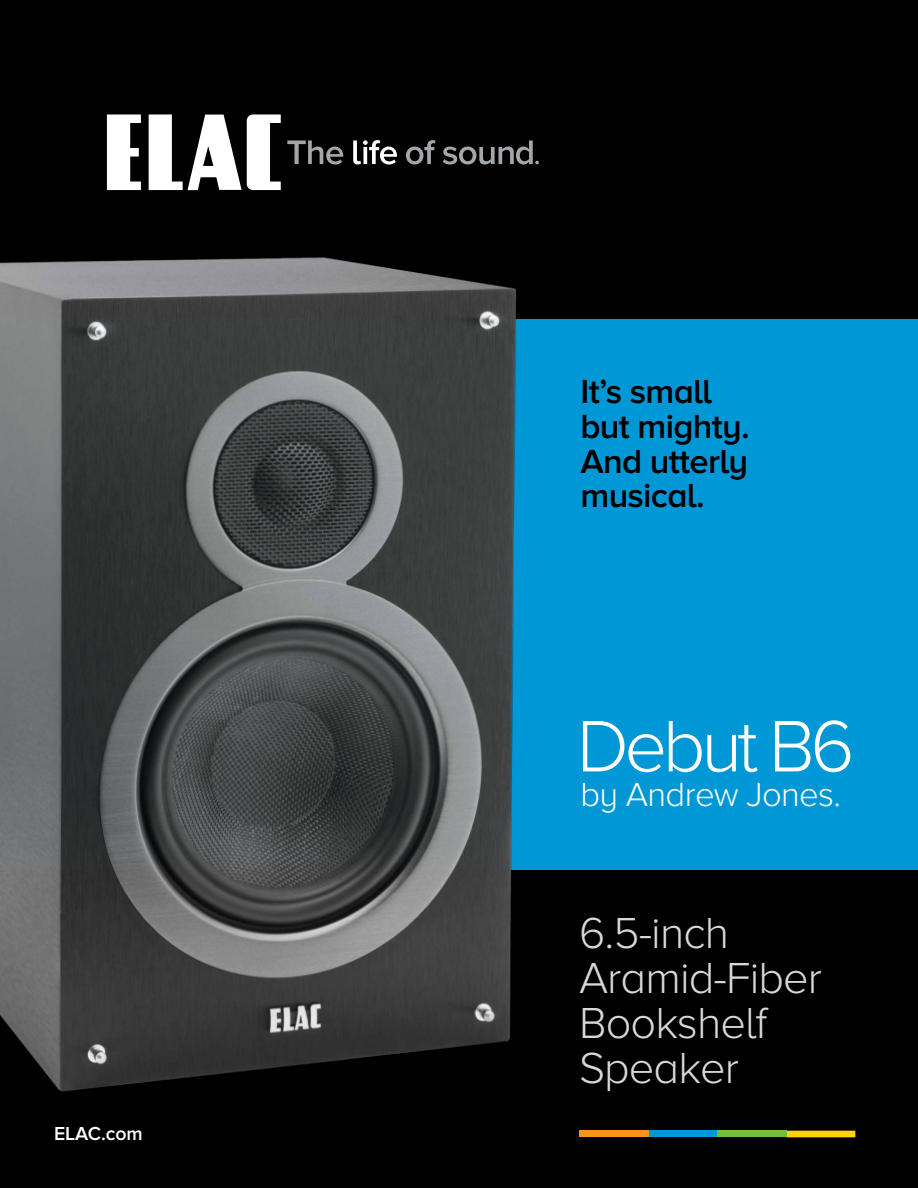
<style>
.page{position:relative;width:918px;height:1188px;background:#fff}
.page>*{position:absolute;margin:0;border:0;box-sizing:border-box;transform-origin:0 0}
.t1{font:300 75.45px "Proxima Nova";letter-spacing:-.06em;color:#fff}
.t2{font:300 45px/45px "Proxima Nova A";letter-spacing:-.02em;color:#fff}
.t3{font:600 34.65px/34.7px "Proxima Nova A";letter-spacing:-.02em;color:#000}
.t4{font:300 34.65px "Proxima Nova A";letter-spacing:-.02em;color:#fff}
.t5{font:600 19.5px "Proxima Nova";color:#fff}
</style>
<div class="page">
<div style="left:0;top:869px;width:918px;height:319px;background:#000"></div>
<div style="left:0;top:0;width:918px;height:319px;background:#000"></div>
<div style="left:0;top:319px;width:918px;height:550px;background:#0097d6"></div>
<img style="left:0;top:177px;width:663px;height:954px">
<svg style="left:786px;top:1131px;width:69px;height:6px"></svg>
<div style="left:648px;top:1131px;width:69px;height:6px;background:#0097d6"></div>
<div style="left:579px;top:1131px;width:69px;height:6px;background:#f7941e"></div>
<div style="left:717px;top:1131px;width:69px;height:6px;background:#72bf44"></div>
<svg style="left:406px;top:140px;width:133px;height:24px"></svg>
<svg style="left:353px;top:140px;width:44px;height:24px"></svg>
<svg style="left:287px;top:140px;width:56px;height:24px"></svg>
<svg style="left:107px;top:114px;width:174px;height:76px"></svg>
<p class="t5" style="left:54px;top:1122px;width:90px">ELAC.com</p>
<p class="t3" style="left:580px;top:374px;width:171px">It’s small but mighty.<br>And utterly musical.</p>
<h1 class="t1" style="left:577px;top:703px;width:279px">Debut B6</h1>
<p class="t4" style="left:580px;top:775px;width:262px">by Andrew Jones.</p>
<p class="t2" style="left:579px;top:910px;width:244px">6.5-inch<br>Aramid-Fiber<br>Bookshelf<br>Speaker</p>
</div>
